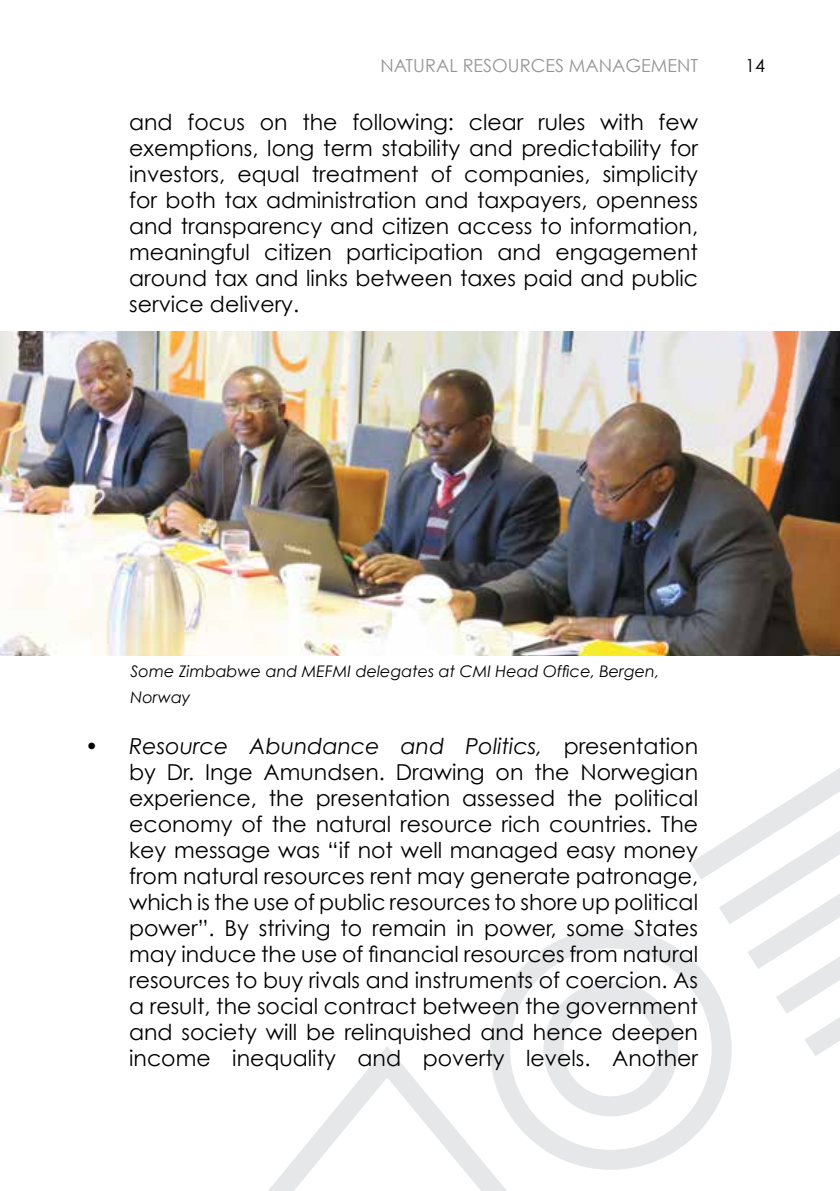
<style>
.page{position:relative;width:840px;height:1191px;background:#fff}
.page>*{position:absolute;margin:0;border:0;box-sizing:border-box;transform-origin:0 0}
.t1{font:22px/26px "Century Gothic";color:#000;text-align:justify}
.t2{font:18px "Century Gothic";color:#939598}
.t3{font:18px "Century Gothic";color:#000}
.t4{font:italic 16px/26px "Century Gothic";color:#000}
.s1{font-style:italic}
</style>
<div class="page">
<div style="left:490px;top:928px;width:241px;height:241px;border:20px solid #e6e7e8;border-radius:50%"></div>
<div style="left:543px;top:982px;width:134px;height:134px;border:20px solid #e6e7e8;border-radius:50%"></div>
<svg style="left:268px;top:1033px;width:306px;height:158px"></svg>
<svg style="left:667px;top:769px;width:172px;height:306px"></svg>
<img style="left:0;top:332px;width:839px;height:323px">
<p class="t2" style="left:380px;top:54px;width:319px">Natural Resources Management</p>
<p class="t3" style="left:744px;top:54px;width:21px">14</p>
<p class="t1" style="left:129px;top:109px;width:570px">and focus on the following: clear rules with few exemptions, long term stability and predictability for investors, equal treatment of companies, simplicity for both tax administration and taxpayers, openness and transparency and citizen access to information, meaningful citizen participation and engagement around tax and links between taxes paid and public service delivery.</p>
<p class="t4" style="left:130px;top:658px;width:530px">Some Zimbabwe and MEFMI delegates at CMI Head Office, Bergen,<br>Norway</p>
<p class="t1" style="left:129px;top:733px;width:570px;text-indent:-44px"><span class="s1">• Resource Abundance and Politics,</span> presentation by Dr. Inge Amundsen. Drawing on the Norwegian experience, the presentation assessed the political economy of the natural resource rich countries. The key message was “if not well managed easy money from natural resources rent may generate patronage, which is the use of public resources to shore up political power”. By striving to remain in power, some States may induce the use of financial resources from natural resources to buy rivals and instruments of coercion. As a result, the social contract between the government and society will be relinquished and hence deepen income inequality and poverty levels. Another</p>
</div>
